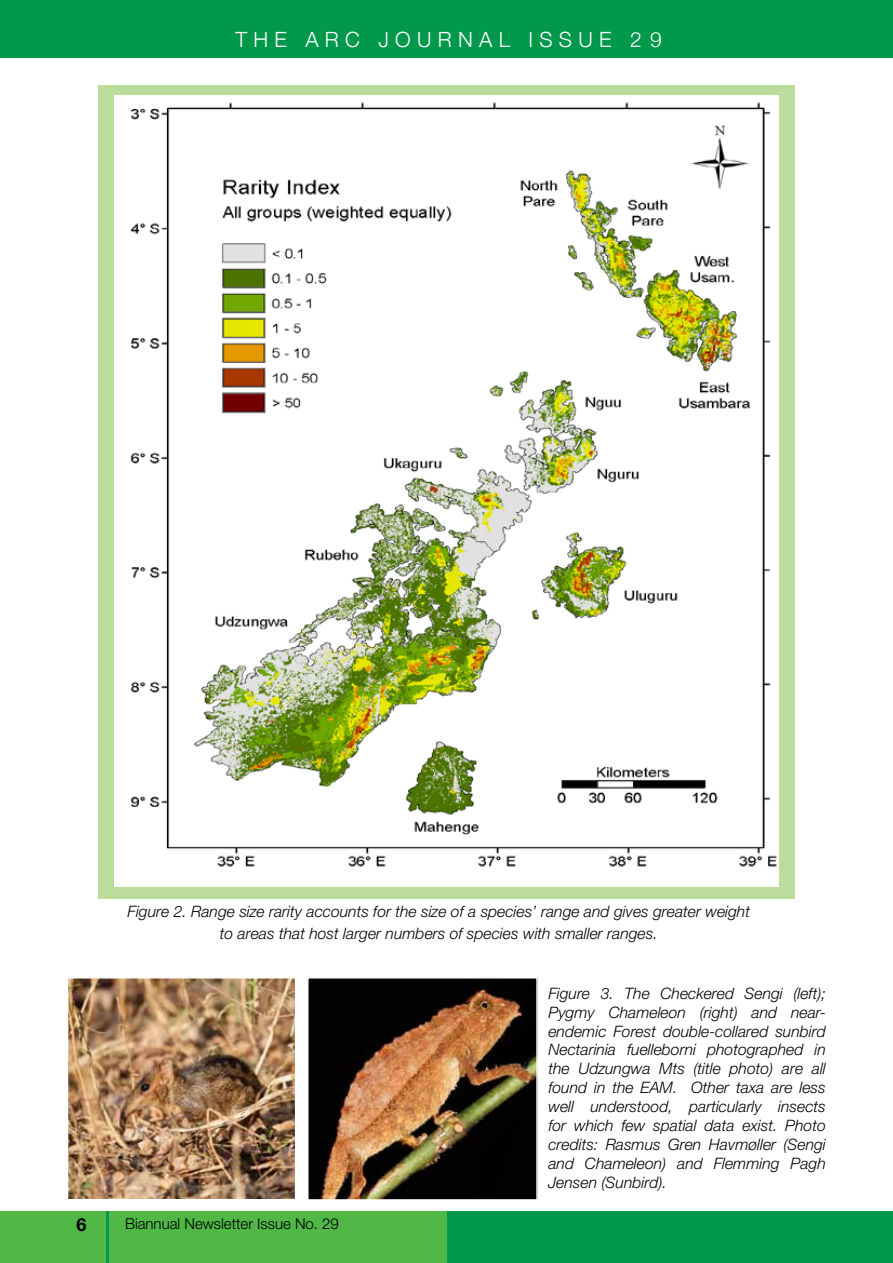
<style>
.page{position:relative;width:893px;height:1263px;background:#fff}
.page>*{position:absolute;margin:0;border:0;box-sizing:border-box;transform-origin:0 0}
.t1{font:300 21px "Helvetica Neue";letter-spacing:.3em;color:#fff}
.t2{font:700 18px "Helvetica Neue LT Std";color:#000}
.t3{font:italic 300 15.75px/18.9px "Helvetica Neue LT Std";color:#000;text-align:center}
.t4{font:300 15px "Helvetica Neue LT Std";color:#000}
</style>
<div class="page">
<div style="left:0;top:0;width:893px;height:58px;background:#00984a"></div>
<div style="left:437px;top:1211px;width:456px;height:52px;background:#00984a"></div>
<div style="left:0;top:1211px;width:446px;height:52px;background:#51b848"></div>
<hr style="left:106px;top:1211px;width:3px;height:52px;background:#00984a">
<div style="left:98px;top:85px;width:697px;height:814px;background:#bcdc9b"></div>
<img style="left:115px;top:96px;width:663px;height:790px">
<img style="left:310px;top:980px;width:225px;height:218px">
<div style="left:307px;top:977px;width:231px;height:224px;border:2px solid #fff"></div>
<img style="left:70px;top:980px;width:223px;height:218px">
<div style="left:67px;top:977px;width:229px;height:224px;border:2px solid #fff"></div>
<h1 class="t1" style="left:235px;top:22px;width:428px">THE ARC JOURNAL ISSUE 29</h1>
<p class="t3" style="left:128px;top:900px;width:624px;line-height:21.6px">Figure 2. Range size rarity accounts for the size of a species’ range and gives greater weight to areas that host larger numbers of species with smaller ranges.</p>
<p class="t2" style="left:77px;top:1213px;width:12px">6</p>
<p class="t4" style="left:125px;top:1214px;width:215px">Biannual Newsletter Issue No. 29</p>
<p class="t3" style="left:548px;top:983px;width:279px;text-align:justify">Figure 3. The Checkered Sengi (left); Pygmy Chameleon (right) and near&shy;endemic Forest double-collared sunbird Nectarinia fuelleborni photographed in the Udzungwa Mts (title photo) are all found in the EAM. Other taxa are less well understood, particularly insects for which few spatial data exist. Photo credits: Rasmus Gren Havmøller (Sengi and Chameleon) and Flemming Pagh Jensen (Sunbird).</p>
</div>
